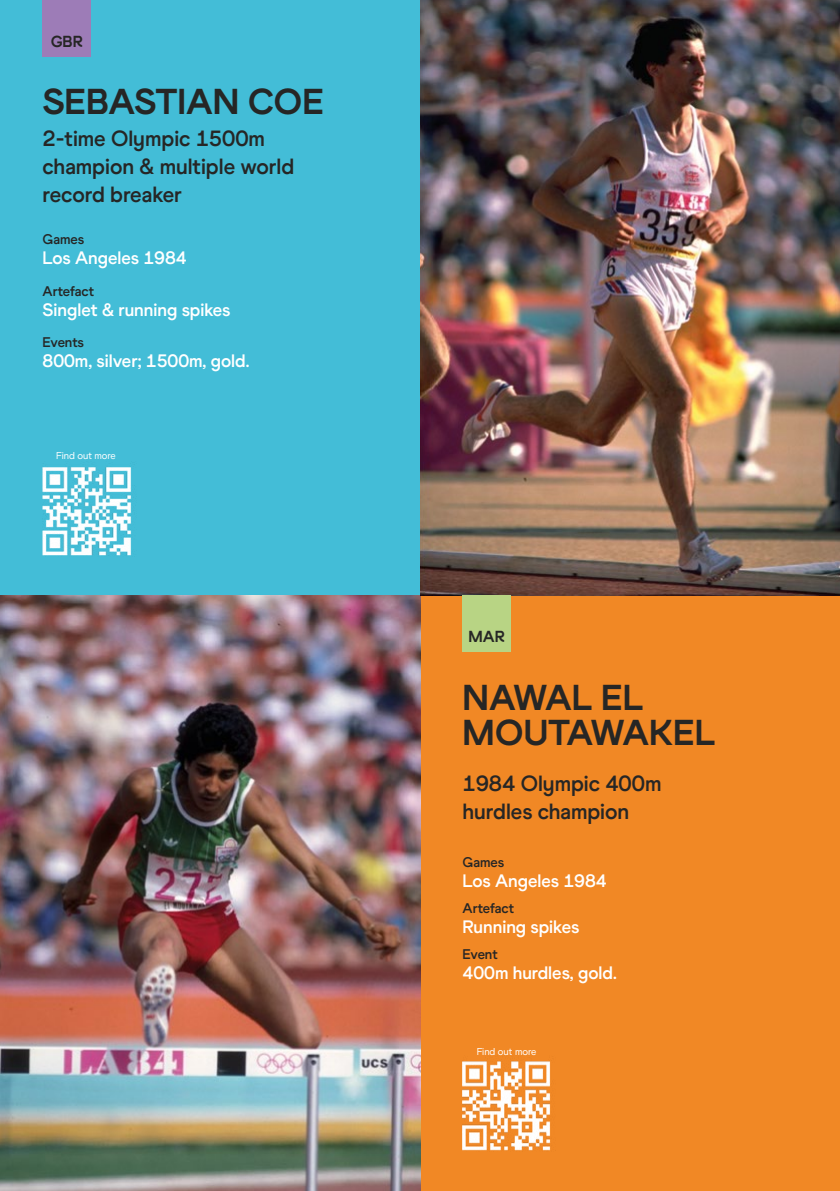
<style>
.page{position:relative;width:840px;height:1191px;background:#fff}
.page>*{position:absolute;margin:0;border:0;box-sizing:border-box;transform-origin:0 0}
.t1{font:36px/35.4px "World Athletics Headline";color:#262625}
.t2{font:700 22px/28px "World Athletics";color:#262625}
.t3{font:700 18px "World Athletics";color:#fff}
.t4{font:16px "World Athletics Headline";color:#262625}
.t5{font:700 14px "World Athletics";color:#262625}
.t6{font:10px "World Athletics";color:#fff}
</style>
<div class="page">
<div style="left:0;top:595px;width:839px;height:596px;background:#f18825"></div>
<div style="left:0;top:0;width:839px;height:595px;background:#43bdd7"></div>
<img style="left:0;top:595px;width:420px;height:596px">
<img style="left:420px;top:0;width:419px;height:595px">
<img style="left:43px;top:467px;width:89px;height:89px">
<img style="left:462px;top:1061px;width:89px;height:90px">
<div style="left:43px;top:0;width:48px;height:56px;background:#9d7cb7"></div>
<div style="left:462px;top:595px;width:48px;height:57px;background:#b8d484"></div>
<p class="t4" style="left:51px;top:32px;width:33px">GBR</p>
<h1 class="t1" style="left:43px;top:84px;width:283px">SEBASTIAN COE</h1>
<p class="t2" style="left:43px;top:124px;width:253px">2-time Olympic 1500m champion &amp; multiple world record breaker</p>
<p class="t5" style="left:43px;top:231px;width:43px">Games</p>
<p class="t3" style="left:43px;top:247px;width:145px">Los Angeles 1984</p>
<p class="t5" style="left:43px;top:283px;width:53px">Artefact</p>
<p class="t3" style="left:43px;top:299px;width:189px">Singlet &amp; running spikes</p>
<p class="t5" style="left:43px;top:334px;width:43px">Events</p>
<p class="t3" style="left:43px;top:350px;width:208px">800m, silver; 1500m, gold.</p>
<p class="t6" style="left:56px;top:449px;width:61px">Find out more</p>
<p class="t4" style="left:468px;top:627px;width:38px">MAR</p>
<h1 class="t1" style="left:462px;top:680px;width:254px">NAWAL EL<br>MOUTAWAKEL</h1>
<p class="t2" style="left:462px;top:769px;width:200px">1984 Olympic 400m hurdles champion</p>
<p class="t5" style="left:462px;top:854px;width:43px">Games</p>
<p class="t3" style="left:462px;top:870px;width:145px">Los Angeles 1984</p>
<p class="t5" style="left:462px;top:899px;width:53px">Artefact</p>
<p class="t3" style="left:462px;top:916px;width:118px">Running spikes</p>
<p class="t5" style="left:462px;top:945px;width:37px">Event</p>
<p class="t3" style="left:462px;top:961px;width:156px">400m hurdles, gold.</p>
<p class="t6" style="left:476px;top:1045px;width:61px">Find out more</p>
</div>
